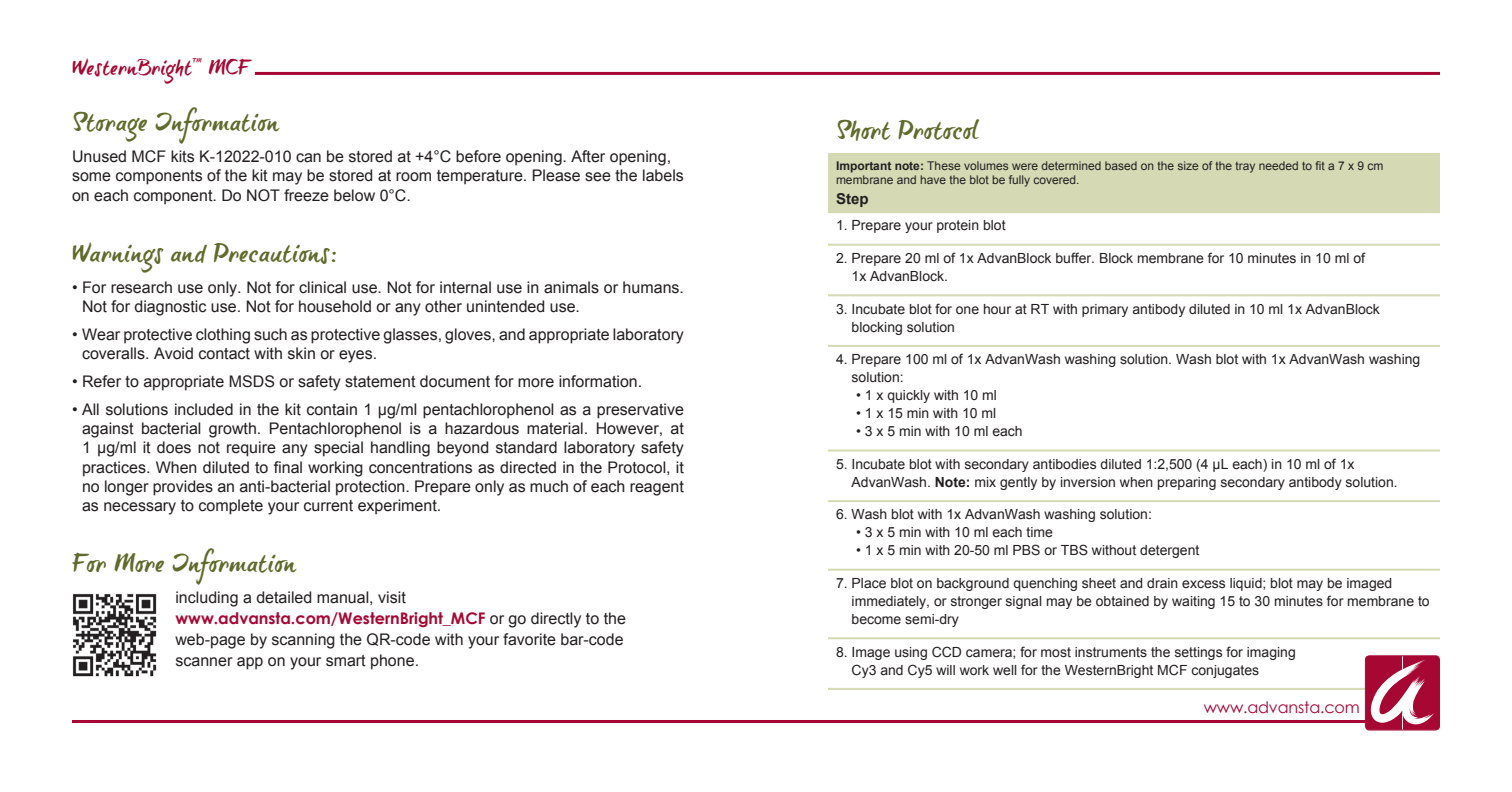
<style>
.page{position:relative;width:1512px;height:792px;background:#fff}
.page>*{position:absolute;margin:0;border:0;box-sizing:border-box;transform-origin:0 0}
.t1{font:24px "brush tip Terrence";color:#616a2c}
.t2{font:20px "brush tip Terrence";color:#a60733}
.t3{font:16px/19.2px "Arial";color:#231f20}
.t4{font:700 16px "Century Gothic";color:#a60733}
.t5{font:16px "Century Gothic";letter-spacing:-.01em;color:#a60733}
.t6{font:700 15px "Arial";color:#231f20}
.t7{font:14px/18px "Arial";color:#231f20}
.t8{font:12px/14.4px "Arial";color:#231f20}
.s1{font-family:"Arial";font-weight:400;color:#231f20}
.s2{font-weight:700}
</style>
<div class="page">
<div style="left:828px;top:153px;width:612px;height:59px;background:#d5d9b4"></div>
<hr style="left:828px;top:211px;width:612px;height:2px;background:#d5d9b4">
<hr style="left:828px;top:244px;width:612px;height:2px;background:#d5d9b4">
<hr style="left:828px;top:294px;width:612px;height:2px;background:#d5d9b4">
<hr style="left:828px;top:345px;width:612px;height:2px;background:#d5d9b4">
<hr style="left:828px;top:450px;width:612px;height:2px;background:#d5d9b4">
<hr style="left:828px;top:500px;width:612px;height:2px;background:#d5d9b4">
<hr style="left:828px;top:569px;width:612px;height:2px;background:#d5d9b4">
<hr style="left:828px;top:637px;width:612px;height:2px;background:#d5d9b4">
<hr style="left:828px;top:688px;width:612px;height:2px;background:#d5d9b4">
<hr style="left:72px;top:720px;width:1364px;height:3px;background:#a60733">
<hr style="left:255px;top:72px;width:1185px;height:3px;background:#a60733">
<img style="left:72px;top:594px;width:85px;height:83px">
<svg style="left:1365px;top:657px;width:75px;height:73px"></svg>
<div style="left:1365px;top:655px;width:75px;height:75px;border:1px solid #a60733;border-radius:4px"></div>
<p class="t2" style="left:72px;top:55px;width:179px">WesternBright<sup>™</sup> MCF</p>
<h1 class="t1" style="left:72px;top:108px;width:209px">Storage Information</h1>
<p class="t3" style="left:72px;top:147px;width:613px">Unused MCF kits K-12022-010 can be stored at +4°C before opening. After opening, some components of the kit may be stored at room temperature. Please see the labels on each component. Do NOT freeze below 0°C.</p>
<h1 class="t1" style="left:72px;top:238px;width:268px">Warnings and Precautions:</h1>
<p class="t3" style="left:82px;top:278px;width:603px;text-indent:-10px">• For research use only. Not for clinical use. Not for internal use in animals or humans.<br>Not for diagnostic use. Not for household or any other unintended use.</p>
<p class="t3" style="left:82px;top:325px;width:603px;text-indent:-10px">• Wear protective clothing such as protective glasses, gloves, and appropriate laboratory coveralls. Avoid contact with skin or eyes.</p>
<p class="t3" style="left:72px;top:372px;width:572px">• Refer to appropriate MSDS or safety statement document for more information.</p>
<p class="t3" style="left:82px;top:400px;width:603px;text-align:justify;text-indent:-10px">• All solutions included in the kit contain 1 μg/ml pentachlorophenol as a preservative against bacterial growth. Pentachlorophenol is a hazardous material. However, at 1 μg/ml it does not require any special handling beyond standard laboratory safety practices. When diluted to final working concentrations as directed in the Protocol, it no longer provides an anti‑bacterial protection. Prepare only as much of each reagent as necessary to complete your current experiment.</p>
<h1 class="t1" style="left:72px;top:549px;width:226px">For More Information</h1>
<p class="t3" style="left:175px;top:588px;width:232px">including a detailed manual, visit</p>
<p class="t4" style="left:175px;top:608px;width:452px">www.advansta.com/WesternBright_MCF <span class="s1">or go directly to the</span></p>
<p class="t3" style="left:175px;top:629px;width:450px;line-height:21px">web-page by scanning the QR-code with your favorite bar-code scanner app on your smart phone.</p>
<h1 class="t1" style="left:836px;top:116px;width:144px">Short Protocol</h1>
<p class="t8" style="left:836px;top:158px;width:549px"><span class="s2">Important note:</span> These volumes were determined based on the size of the tray needed to fit a 7 x 9 cm membrane and have the blot be fully covered.</p>
<p class="t6" style="left:836px;top:189px;width:34px">Step</p>
<p class="t7" style="left:836px;top:217px;width:171px">1. Prepare your protein blot</p>
<p class="t7" style="left:852px;top:249px;width:515px;text-indent:-16px">2. Prepare 20 ml of 1x AdvanBlock buffer. Block membrane for 10 minutes in 10 ml of<br>1x AdvanBlock.</p>
<p class="t7" style="left:852px;top:300px;width:530px;text-indent:-16px">3. Incubate blot for one hour at RT with primary antibody diluted in 10 ml 1x AdvanBlock blocking solution</p>
<p class="t7" style="left:852px;top:350px;width:570px;text-indent:-16px">4. Prepare 100 ml of 1x AdvanWash washing solution. Wash blot with 1x AdvanWash washing solution:</p>
<p class="t7" style="left:856px;top:386px;width:143px">• 1 x quickly with 10 ml</p>
<p class="t7" style="left:856px;top:404px;width:142px">• 1 x 15 min with 10 ml</p>
<p class="t7" style="left:856px;top:422px;width:168px">• 3 x 5 min with 10 ml each</p>
<p class="t7" style="left:852px;top:455px;width:548px;text-indent:-16px">5. Incubate blot with secondary antibodies diluted 1:2,500 (4 µL each) in 10 ml of 1x<br>AdvanWash. <span class="s2">Note:</span> mix gently by inversion when preparing secondary antibody solution.</p>
<p class="t7" style="left:836px;top:506px;width:317px">6. Wash blot with 1x AdvanWash washing solution:</p>
<p class="t7" style="left:856px;top:524px;width:199px">• 3 x 5 min with 10 ml each time</p>
<p class="t7" style="left:856px;top:542px;width:345px">• 1 x 5 min with 20-50 ml PBS or TBS without detergent</p>
<p class="t7" style="left:852px;top:574px;width:580px;text-indent:-16px">7. Place blot on background quenching sheet and drain excess liquid; blot may be imaged immediately, or stronger signal may be obtained by waiting 15 to 30 minutes for membrane to become semi-dry</p>
<p class="t7" style="left:852px;top:643px;width:446px;text-indent:-16px">8. Image using CCD camera; for most instruments the settings for imaging<br>Cy3 and Cy5 will work well for the WesternBright MCF conjugates</p>
<p class="t5" style="left:1204px;top:698px;width:158px">www.advansta.com</p>
</div>
